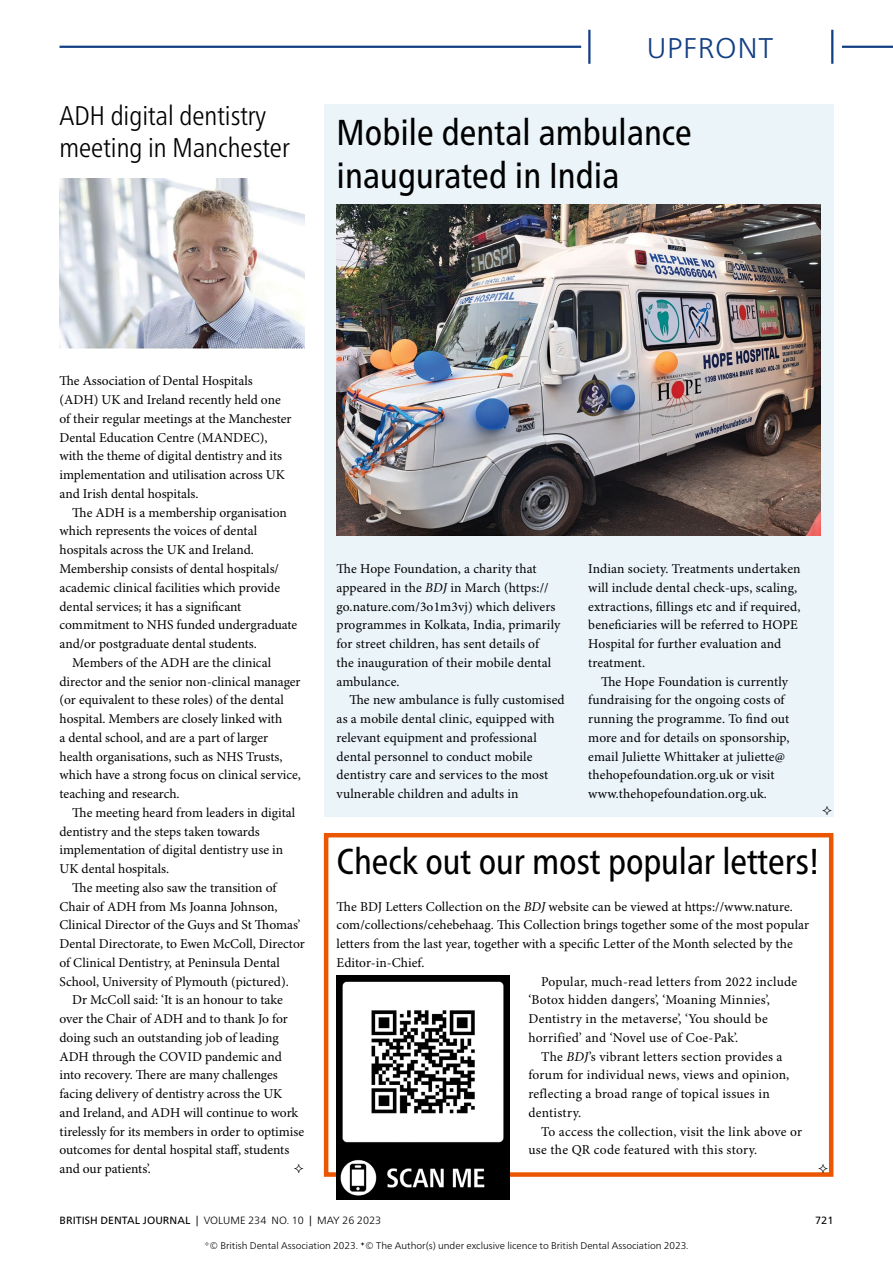
<style>
.page{position:relative;width:893px;height:1263px;background:#fff}
.page>*{position:absolute;margin:0;border:0;box-sizing:border-box;transform-origin:0 0}
.Title_3_Cnd_24pt{font:condensed 36px/43.2px "Frutiger Neue LT Pro";color:#000}
.t1{font:300 28.5px "Frutiger Neue LT Pro";letter-spacing:.025em;color:#123f84}
.Title_4_Cnd_Lt_18pt{font:300 condensed 27px/32.4px "Frutiger Neue LT Pro";color:#000}
.Para_9pt_ragged{font:13.5px/18.8px "Minion Pro";color:#000}
.Para_9pt_ragged_1st{font:13.5px/18.8px "Minion Pro";color:#000}
.Para_9pt_ragged-2{font:13.5px/18.8px "Minion Pro";letter-spacing:.02em;color:#000}
.t2{font:300 10.5px "Frutiger Neue LT Pro";letter-spacing:.005em;color:#000}
.t3{font:10.5px "Frutiger Neue LT Pro";color:#000}
.t4{font:300 9.75px "Frutiger Neue LT Pro";color:#000}
.s1{font-style:italic}
.s2{font-weight:400}
</style>
<div class="page">
<div style="left:324px;top:104px;width:509px;height:713px;background:#eaf4f9"></div>
<div style="left:324px;top:833px;width:509px;height:344px;border:4px solid #ea5602"></div>
<img style="left:60px;top:178px;width:245px;height:170px">
<img style="left:337px;top:976px;width:172px;height:223px">
<img style="left:337px;top:205px;width:484px;height:330px">
<hr style="left:60px;top:46px;width:521px;height:2px;background:#123f84">
<hr style="left:842px;top:46px;width:51px;height:2px;background:#123f84">
<hr style="left:588px;top:30px;width:2px;height:34px;background:#123f84">
<hr style="left:831px;top:30px;width:2px;height:34px;background:#123f84">
<p class="Title_4_Cnd_Lt_18pt" style="left:60px;top:99px;width:232px">ADH digital dentistry meeting in Manchester</p>
<h2 class="t1" style="left:647px;top:31px;width:128px">UPFRONT</h2>
<p class="Title_3_Cnd_24pt" style="left:337px;top:110px;width:357px">Mobile dental ambulance inaugurated in India</p>
<p class="Para_9pt_ragged_1st" style="left:60px;top:372px;width:234px">The Association of Dental Hospitals (ADH) UK and Ireland recently held one of their regular meetings at the Manchester Dental Education Centre (MANDEC), with the theme of digital dentistry and its implementation and utilisation across UK and Irish dental hospitals.</p>
<p class="Para_9pt_ragged" style="left:60px;top:504px;width:239px;text-indent:13px">The ADH is a membership organisation which represents the voices of dental hospitals across the UK and Ireland.<br>Membership consists of dental hospitals/ academic clinical facilities which provide dental services; it has a significant commitment to NHS funded undergraduate and/or postgraduate dental students.</p>
<p class="Para_9pt_ragged" style="left:60px;top:654px;width:243px;text-indent:13px">Members of the ADH are the clinical director and the senior non-clinical manager (or equivalent to these roles) of the dental hospital. Members are closely linked with<br>a dental school, and are a part of larger health organisations, such as NHS Trusts, which have a strong focus on clinical service, teaching and research.</p>
<p class="Para_9pt_ragged" style="left:60px;top:804px;width:237px;text-indent:13px">The meeting heard from leaders in digital dentistry and the steps taken towards implementation of digital dentistry use in UK dental hospitals.</p>
<p class="Para_9pt_ragged" style="left:60px;top:879px;width:247px;text-indent:13px">The meeting also saw the transition of Chair of ADH from Ms Joanna Johnson, Clinical Director of the Guys and St Thomas’ Dental Directorate, to Ewen McColl, Director of Clinical Dentistry, at Peninsula Dental School, University of Plymouth (pictured).</p>
<p class="Para_9pt_ragged" style="left:60px;top:991px;width:246px;text-indent:13px">Dr McColl said: ‘It is an honour to take over the Chair of ADH and to thank Jo for doing such an outstanding job of leading ADH through the COVID pandemic and into recovery. There are many challenges facing delivery of dentistry across the UK and Ireland, and ADH will continue to work tirelessly for its members in order to optimise outcomes for dental hospital staff, students and our patients’.</p>
<p class="Para_9pt_ragged_1st" style="left:337px;top:560px;width:225px">The Hope Foundation, a charity that appeared in the <span class="s1">BDJ</span> in March (https:// go.nature.com/3o1m3vj) which delivers programmes in Kolkata, India, primarily for street children, has sent details of<br>the inauguration of their mobile dental ambulance.</p>
<p class="Para_9pt_ragged" style="left:337px;top:691px;width:230px;text-indent:13px">The new ambulance is fully customised as a mobile dental clinic, equipped with relevant equipment and professional dental personnel to conduct mobile dentistry care and services to the most vulnerable children and adults in</p>
<p class="Para_9pt_ragged" style="left:588px;top:560px;width:214px">Indian society. Treatments undertaken will include dental check-ups, scaling, extractions, fillings etc and if required, beneficiaries will be referred to HOPE Hospital for further evaluation and treatment.</p>
<p class="Para_9pt_ragged" style="left:588px;top:672px;width:203px;text-indent:13px">The Hope Foundation is currently fundraising for the ongoing costs of running the programme. To find out more and for details on sponsorship, email Juliette Whittaker at juliette@ thehopefoundation.org.uk or visit www.thehopefoundation.org.uk.</p>
<p class="Title_3_Cnd_24pt" style="left:337px;top:840px;width:485px">Check out our most popular letters!</p>
<p class="Para_9pt_ragged_1st" style="left:337px;top:897px;width:474px">The BDJ Letters Collection on the <span class="s1">BDJ</span> website can be viewed at https://www.nature. com/collections/cehebehaag. This Collection brings together some of the most popular letters from the last year, together with a specific Letter of the Month selected by the Editor-in-Chief.</p>
<p class="Para_9pt_ragged-2" style="left:528px;top:972px;width:270px;text-indent:13px">Popular, much-read letters from 2022 include ‘Botox hidden dangers’, ‘Moaning Minnies’, Dentistry in the metaverse’, ‘You should be horrified’ and ‘Novel use of Coe-Pak’.</p>
<p class="Para_9pt_ragged-2" style="left:528px;top:1047px;width:262px;text-indent:13px">The <span class="s1">BDJ</span>’s vibrant letters section provides a forum for individual news, views and opinion, reflecting a broad range of topical issues in dentistry.</p>
<p class="Para_9pt_ragged-2" style="left:528px;top:1122px;width:275px;text-indent:13px">To access the collection, visit the link above or use the QR code featured with this story.</p>
<p class="t2" style="left:60px;top:1214px;width:323px"><span class="s2">BRITISH DENTAL JOURNAL |</span> VOLUME 234 NO. 10 <span class="s2">|</span> May 26 2023</p>
<p class="t3" style="left:815px;top:1214px;width:20px">721</p>
<p class="t4" style="left:209px;top:1240px;width:481px">© British Dental Association 2023. © The Author(s) under exclusive licence to British Dental Association 2023.</p>
</div>
